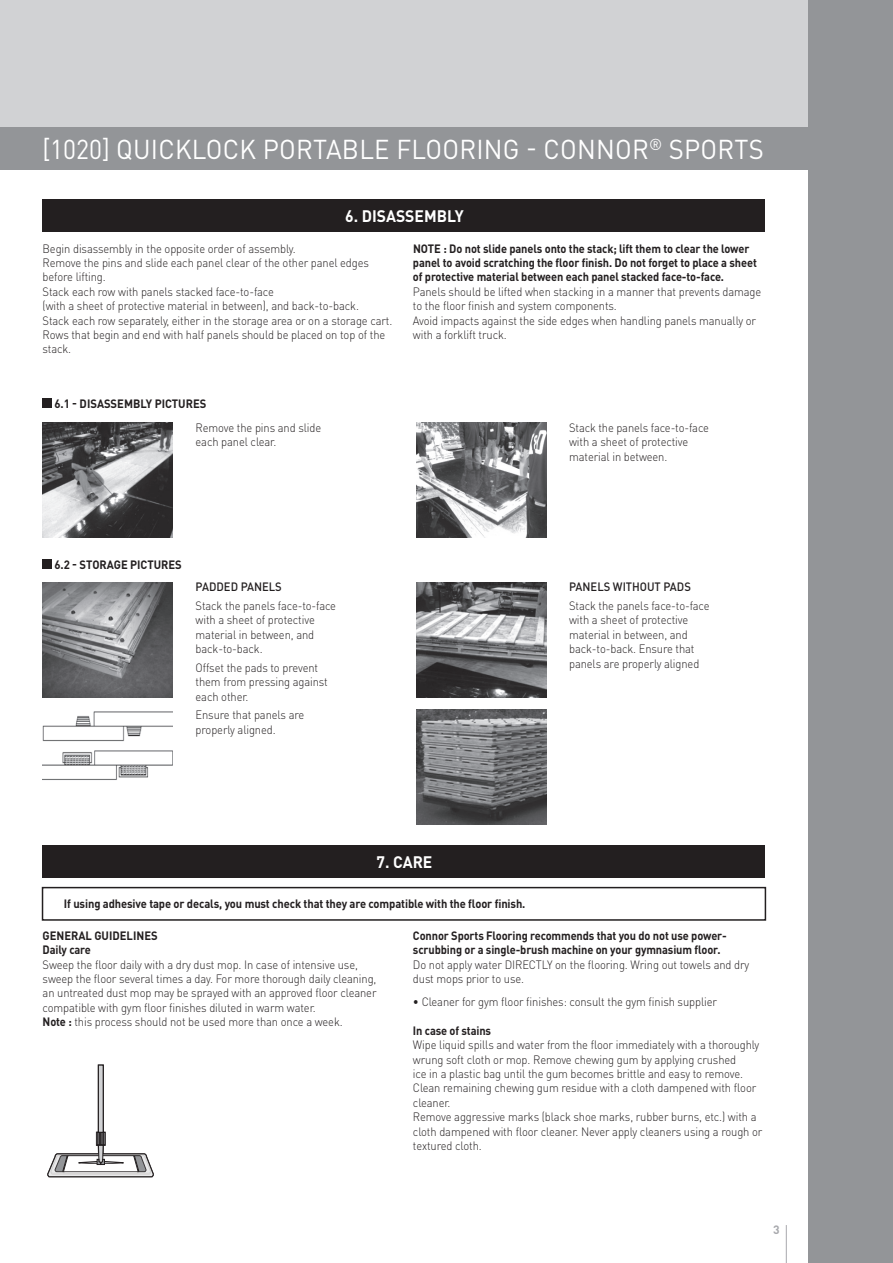
<style>
.page{position:relative;width:893px;height:1263px;background:#fff}
.page>*{position:absolute;margin:0;border:0;box-sizing:border-box;transform-origin:0 0}
.t1{font:27px "DIN Pro";letter-spacing:.01em;color:#fff;scale:.92 1}
.t2{font:700 16.5px "DIN Pro";color:#fff;scale:.95 1}
.t3{font:300 12px/14.4px "DIN Pro";letter-spacing:-.01em;color:#231f20;scale:.93 1}
.t4{font:700 12px/14.4px "DIN Pro";letter-spacing:-.01em;color:#231f20;scale:.93 1}
.t5{font:700 12px/14.4px "DIN Pro";letter-spacing:-.01em;color:#231f20;scale:.92 1}
.t6{font:700 12px "DIN Pro";letter-spacing:-.01em;color:#231f20;scale:.95 1}
.t7{font:500 12px "DIN Pro";color:#231f20;scale:.93 1}
.t8{font:700 12px "DIN Pro";color:#a8a9ad}
.s1{font-weight:700}
</style>
<div class="page">
<div style="left:0;top:0;width:830px;height:128px;background:#d1d2d4"></div>
<div style="left:808px;top:0;width:85px;height:1263px;background:#939598"></div>
<div style="left:0;top:128px;width:830px;height:42px;background:#939598"></div>
<hr style="left:786px;top:1225px;width:1px;height:38px;background:#a8a9ad">
<div style="left:43px;top:199px;width:722px;height:33px;background:#231f20"></div>
<div style="left:43px;top:846px;width:722px;height:32px;background:#231f20"></div>
<div style="left:42px;top:887px;width:724px;height:34px;border:2px solid #231f20"></div>
<div style="left:43px;top:398px;width:9px;height:10px;background:#231f20"></div>
<div style="left:43px;top:559px;width:9px;height:10px;background:#231f20"></div>
<img style="left:43px;top:423px;width:130px;height:114px">
<img style="left:43px;top:582px;width:130px;height:115px">
<img style="left:416px;top:582px;width:130px;height:115px">
<img style="left:43px;top:711px;width:130px;height:69px">
<img style="left:416px;top:710px;width:130px;height:114px">
<img style="left:416px;top:423px;width:130px;height:114px">
<svg style="left:47px;top:1064px;width:107px;height:114px"></svg>
<h1 class="t1" style="left:43px;top:131px;width:786px">[1020] QUICKLOCK PORTABLE FLOORING - CONNOR<sup>®</sup> SPORTS</h1>
<h2 class="t2" style="left:345px;top:204px;width:126px">6. DISASSEMBLY</h2>
<p class="t3" style="left:43px;top:241px;width:378px">Begin disassembly in the opposite order of assembly.<br>Remove the pins and slide each panel clear of the other panel edges before lifting.<br>Stack each row with panels stacked face-to-face<br>(with a sheet of protective material in between), and back-to-back.<br>Stack each row separately, either in the storage area or on a storage cart.<br>Rows that begin and end with half panels should be placed on top of the stack.</p>
<p class="t4" style="left:413px;top:241px;width:371px">NOTE : Do not slide panels onto the stack; lift them to clear the lower panel to avoid scratching the floor finish. Do not forget to place a sheet of protective material between each panel stacked face-to-face.</p>
<p class="t3" style="left:413px;top:284px;width:376px">Panels should be lifted when stacking in a manner that prevents damage to the floor finish and system components.<br>Avoid impacts against the side edges when handling panels manually or with a forklift truck.</p>
<p class="t6" style="left:55px;top:395px;width:161px">6.1 - DISASSEMBLY PICTURES</p>
<p class="t3" style="left:196px;top:420px;width:137px">Remove the pins and slide each panel clear.</p>
<p class="t6" style="left:55px;top:556px;width:136px">6.2 - STORAGE PICTURES</p>
<p class="t7" style="left:196px;top:579px;width:94px">PADDED PANELS</p>
<p class="t3" style="left:196px;top:598px;width:153px">Stack the panels face-to-face with a sheet of protective material in between, and back-to-back.</p>
<p class="t3" style="left:196px;top:660px;width:144px">Offset the pads to prevent them from pressing against each other.</p>
<p class="t3" style="left:196px;top:707px;width:119px">Ensure that panels are properly aligned.</p>
<p class="t3" style="left:569px;top:420px;width:152px">Stack the panels face-to-face with a sheet of protective material in between.</p>
<p class="t7" style="left:569px;top:579px;width:132px">PANELS WITHOUT PADS</p>
<p class="t3" style="left:569px;top:598px;width:153px">Stack the panels face-to-face with a sheet of protective material in between, and back-to-back. Ensure that panels are properly aligned</p>
<h2 class="t2" style="left:377px;top:851px;width:60px">7. CARE</h2>
<p class="t4" style="left:64px;top:896px;width:498px">If using adhesive tape or decals, you must check that they are compatible with the floor finish.</p>
<p class="t4" style="left:43px;top:928px;width:125px">GENERAL GUIDELINES<br>Daily care</p>
<p class="t3" style="left:43px;top:956px;width:361px">Sweep the floor daily with a dry dust mop. In case of intensive use, sweep the floor several times a day. For more thorough daily cleaning, an untreated dust mop may be sprayed with an approved floor cleaner compatible with gym floor finishes diluted in warm water.<br><span class="s1">Note :</span> this process should not be used more than once a week.</p>
<p class="t5" style="left:413px;top:928px;width:343px">Connor Sports Flooring recommends that you do not use power&shy;scrubbing or a single-brush machine on your gymnasium floor.</p>
<p class="t3" style="left:413px;top:956px;width:363px">Do not apply water DIRECTLY on the flooring. Wring out towels and dry dust mops prior to use.</p>
<p class="t3" style="left:413px;top:994px;width:328px">• Cleaner for gym floor finishes: consult the gym finish supplier</p>
<p class="t5" style="left:413px;top:1023px;width:86px">In case of stains</p>
<p class="t3" style="left:413px;top:1037px;width:377px">Wipe liquid spills and water from the floor immediately with a thoroughly wrung soft cloth or mop. Remove chewing gum by applying crushed<br>ice in a plastic bag until the gum becomes brittle and easy to remove.<br>Clean remaining chewing gum residue with a cloth dampened with floor cleaner.<br>Remove aggressive marks (black shoe marks, rubber burns, etc.) with a cloth dampened with floor cleaner. Never apply cleaners using a rough or textured cloth.</p>
<p class="t8" style="left:773px;top:1222px;width:8px">3</p>
</div>
